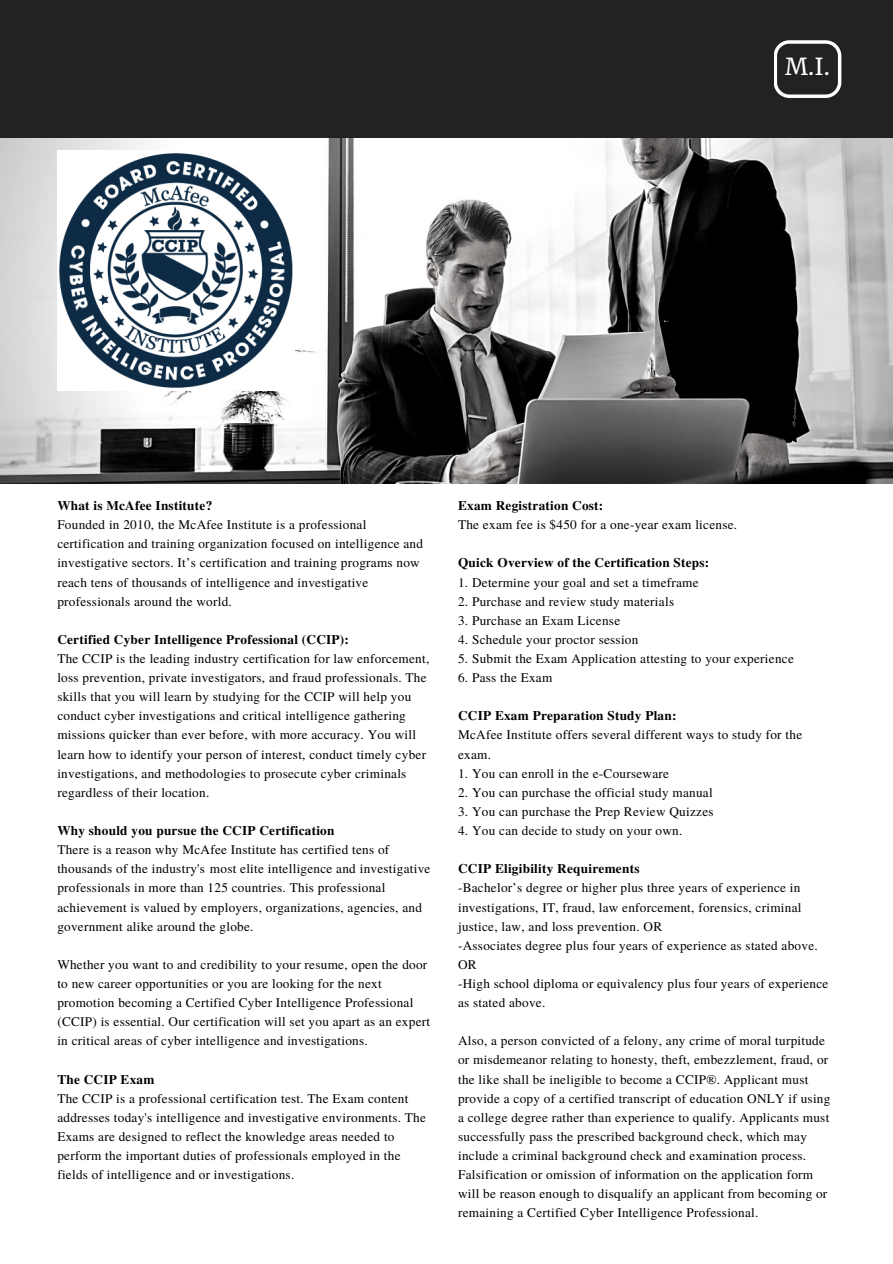
<style>
.page{position:relative;width:893px;height:1264px;background:#fff}
.page>*{position:absolute;margin:0;border:0;box-sizing:border-box;transform-origin:0 0}
.t1{font:23.1px "Merriweather";color:#fff}
.t2{font:13.2px/19px "Te X Gyre Termes";letter-spacing:.02em;color:#000}
.t3{font:700 13.2px "Te X Gyre Termes";letter-spacing:.02em;color:#000}
</style>
<div class="page">
<div style="left:0;top:0;width:892px;height:138px;background:#222"></div>
<svg style="left:774px;top:40px;width:67px;height:58px"></svg>
<svg style="left:0;top:138px;width:892px;height:345px"></svg>
<img style="left:57px;top:151px;width:237px;height:239px">
<p class="t1" style="left:785px;top:52px;width:46px">M.I.</p>
<p class="t3" style="left:57px;top:495px;width:156px">What is McAfee Institute?</p>
<p class="t2" style="left:57px;top:514px;width:367px">Founded in 2010, the McAfee Institute is a professional certification and training organization focused on intelligence and investigative sectors. It’s certification and training programs now reach tens of thousands of intelligence and investigative professionals around the world.</p>
<p class="t3" style="left:57px;top:629px;width:293px">Certified Cyber Intelligence Professional (CCIP):</p>
<p class="t2" style="left:57px;top:648px;width:373px">The CCIP is the leading industry certification for law enforcement, loss prevention, private investigators, and fraud professionals. The skills that you will learn by studying for the CCIP will help you conduct cyber investigations and critical intelligence gathering missions quicker than ever before, with more accuracy. You will learn how to identify your person of interest, conduct timely cyber investigations, and methodologies to prosecute cyber criminals regardless of their location.</p>
<p class="t3" style="left:57px;top:820px;width:279px">Why should you pursue the CCIP Certification</p>
<p class="t2" style="left:57px;top:839px;width:374px">There is a reason why McAfee Institute has certified tens of thousands of the industry's most elite intelligence and investigative professionals in more than 125 countries. This professional achievement is valued by employers, organizations, agencies, and government alike around the globe.</p>
<p class="t2" style="left:57px;top:954px;width:374px">Whether you want to and credibility to your resume, open the door to new career opportunities or you are looking for the next promotion becoming a Certified Cyber Intelligence Professional (CCIP) is essential. Our certification will set you apart as an expert in critical areas of cyber intelligence and investigations.</p>
<p class="t3" style="left:57px;top:1068px;width:99px">The CCIP Exam</p>
<p class="t2" style="left:57px;top:1088px;width:370px">The CCIP is a professional certification test. The Exam content addresses today's intelligence and investigative environments. The Exams are designed to reflect the knowledge areas needed to perform the important duties of professionals employed in the fields of intelligence and or investigations.</p>
<p class="t3" style="left:458px;top:495px;width:147px">Exam Registration Cost:</p>
<p class="t2" style="left:458px;top:514px;width:280px">The exam fee is $450 for a one-year exam license.</p>
<p class="t3" style="left:458px;top:552px;width:253px">Quick Overview of the Certification Steps:</p>
<p class="t2" style="left:458px;top:572px;width:242px">1. Determine your goal and set a timeframe</p>
<p class="t2" style="left:458px;top:591px;width:217px">2. Purchase and review study materials</p>
<p class="t2" style="left:458px;top:610px;width:164px">3. Purchase an Exam License</p>
<p class="t2" style="left:458px;top:629px;width:182px">4. Schedule your proctor session</p>
<p class="t2" style="left:458px;top:648px;width:337px">5. Submit the Exam Application attesting to your experience</p>
<p class="t2" style="left:458px;top:667px;width:96px">6. Pass the Exam</p>
<p class="t3" style="left:458px;top:705px;width:220px">CCIP Exam Preparation Study Plan:</p>
<p class="t2" style="left:458px;top:724px;width:345px">McAfee Institute offers several different ways to study for the exam.</p>
<p class="t2" style="left:458px;top:763px;width:212px">1. You can enroll in the e-Courseware</p>
<p class="t2" style="left:458px;top:782px;width:256px">2. You can purchase the official study manual</p>
<p class="t2" style="left:458px;top:801px;width:257px">3. You can purchase the Prep Review Quizzes</p>
<p class="t2" style="left:458px;top:820px;width:226px">4. You can decide to study on your own.</p>
<p class="t3" style="left:458px;top:858px;width:183px">CCIP Eligibility Requirements</p>
<p class="t2" style="left:458px;top:877px;width:345px;text-align:justify">-Bachelor’s degree or higher plus three years of experience in investigations, IT, fraud, law enforcement, forensics, criminal justice, law, and loss prevention. OR</p>
<p class="t2" style="left:458px;top:935px;width:361px">-Associates degree plus four years of experience as stated above.<br>OR</p>
<p class="t2" style="left:458px;top:973px;width:372px">-High school diploma or equivalency plus four years of experience as stated above.</p>
<p class="t2" style="left:458px;top:1030px;width:374px">Also, a person convicted of a felony, any crime of moral turpitude or misdemeanor relating to honesty, theft, embezzlement, fraud, or the like shall be ineligible to become a CCIP®. Applicant must provide a copy of a certified transcript of education ONLY if using a college degree rather than experience to qualify. Applicants must successfully pass the prescribed background check, which may include a criminal background check and examination process.<br>Falsification or omission of information on the application form will be reason enough to disqualify an applicant from becoming or remaining a Certified Cyber Intelligence Professional.</p>
</div>
